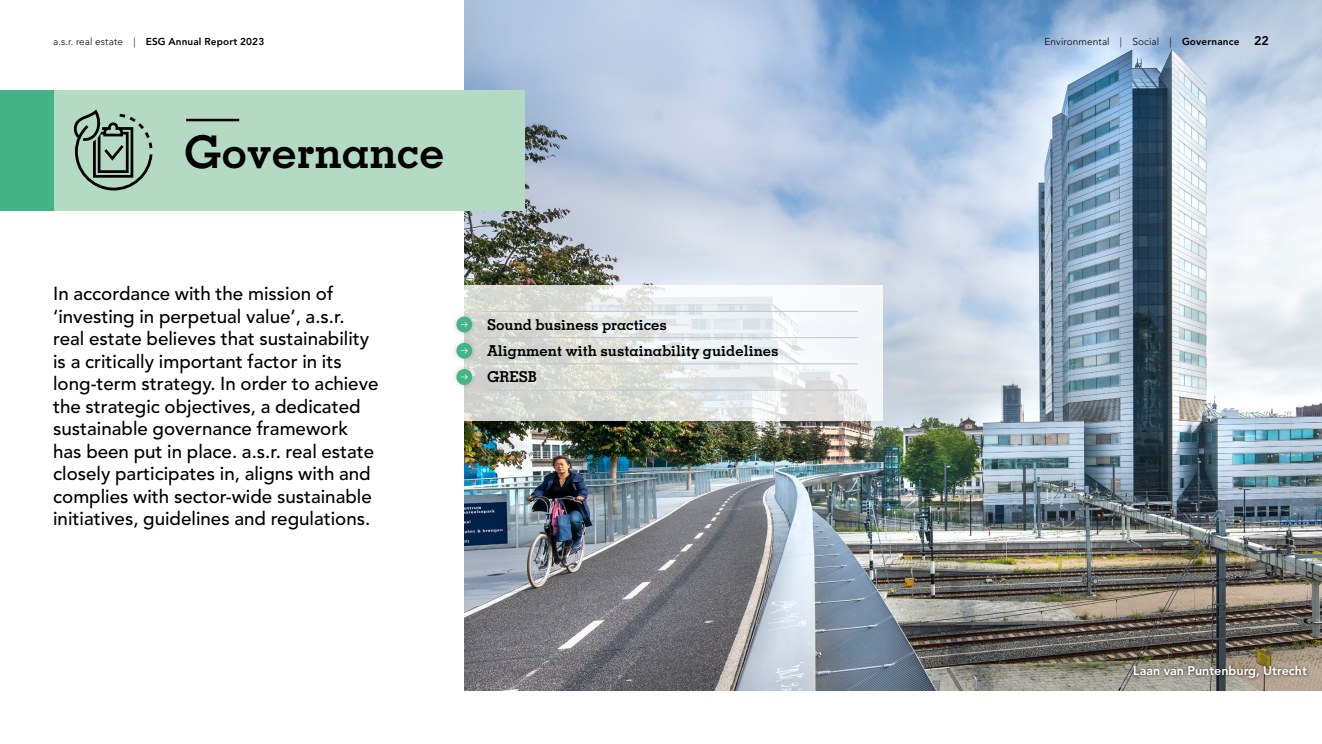
<style>
.page{position:relative;width:1322px;height:744px;background:#fff}
.page>*{position:absolute;margin:0;border:0;box-sizing:border-box;transform-origin:0 0}
.t1{font:700 45px "Memphis LT Std";color:#000}
.t2{font:500 18.75px/22.5px "Avenir LT Std";color:#000}
.t3{font:700 15px/26.2px "Memphis LT Std";color:#000}
.t4{font:800 12.5px "Avenir LT Std";color:#fff}
.t5{font:800 10px "Avenir LT Std";letter-spacing:.01em;color:#000}
.t6{font:300 10px "Avenir LT Std";letter-spacing:.01em;color:#000}
.s1{font-weight:300}
.s2{font-weight:800}
.s3{font-weight:800;font-size:12.5px}
</style>
<div class="page">
<img style="left:464px;top:0;width:858px;height:690px">
<div style="left:1130px;top:662px;width:180px;height:19px;background:#000;opacity:.75"></div>
<div style="left:53px;top:90px;width:471px;height:120px;background:#b4dac3"></div>
<svg style="left:74px;top:110px;width:78px;height:80px"></svg>
<div style="left:0;top:90px;width:53px;height:120px;background:#45b385"></div>
<hr style="left:186px;top:119px;width:53px;height:2px;background:#000">
<svg style="left:464px;top:285px;width:418px;height:135px"></svg>
<hr style="left:482px;top:311px;width:375px;height:1px;background:#c6c6c6">
<hr style="left:482px;top:337px;width:375px;height:1px;background:#c6c6c6">
<hr style="left:482px;top:363px;width:375px;height:1px;background:#c6c6c6">
<hr style="left:482px;top:390px;width:375px;height:1px;background:#c6c6c6">
<div style="left:451px;top:311px;width:26px;height:27px;background:#000;opacity:.2"></div>
<div style="left:456px;top:316px;width:16px;height:16px;background:#45b385;border-radius:50%"></div>
<svg style="left:461px;top:322px;width:7px;height:5px"></svg>
<div style="left:451px;top:337px;width:26px;height:27px;background:#000;opacity:.2"></div>
<div style="left:456px;top:343px;width:16px;height:16px;background:#45b385;border-radius:50%"></div>
<svg style="left:461px;top:348px;width:7px;height:5px"></svg>
<div style="left:451px;top:364px;width:26px;height:26px;background:#000;opacity:.2"></div>
<div style="left:456px;top:369px;width:16px;height:16px;background:#45b385;border-radius:50%"></div>
<svg style="left:461px;top:374px;width:7px;height:6px"></svg>
<p class="t5" style="left:53px;top:36px;width:213px"><span class="s1">a.s.r. real estate |</span> ESG Annual Report 2023</p>
<p class="t6" style="left:1044px;top:36px;width:226px">Environmental | Social | <span class="s2">Governance</span> <span class="s3">22</span></p>
<h1 class="t1" style="left:184px;top:123px;width:262px">Governance</h1>
<p class="t2" style="left:53px;top:283px;width:327px">In accordance with the mission of ‘investing in perpetual value’, a.s.r. real estate believes that sustainability is a critically important factor in its long-term strategy. In order to achieve the strategic objectives, a dedicated sustainable governance framework has been put in place. a.s.r. real estate closely participates in, aligns with and complies with sector-wide sustainable initiatives, guidelines and regulations.</p>
<p class="t3" style="left:487px;top:311px;width:293px">Sound business practices<br>Alignment with sustainability guidelines<br>GRESB</p>
<p class="t4" style="left:1133px;top:663px;width:175px">Laan van Puntenburg, Utrecht</p>
</div>
